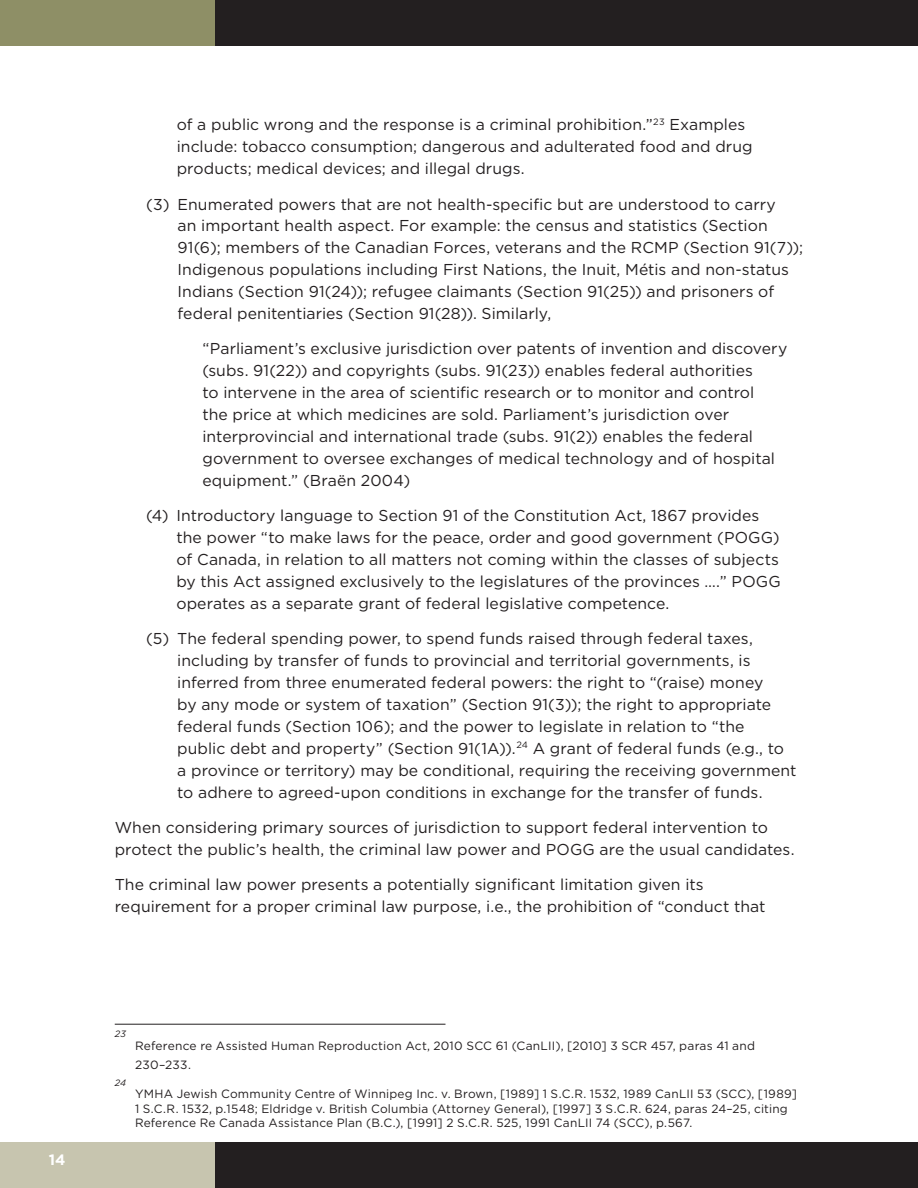
<style>
.page{position:relative;width:918px;height:1188px;background:#fff}
.page>*{position:absolute;margin:0;border:0;box-sizing:border-box;transform-origin:0 0}
.Body{font:15.75px/21.9px "Gotham";letter-spacing:.005em;color:#231f20}
.t1{font:700 15px "Gotham";color:#fff}
.Footnote{font:12px/14.4px "Gotham";letter-spacing:.015em;color:#231f20}
.Footnote-2{font:italic 9.15px "Gotham";color:#231f20}
</style>
<div class="page">
<div style="left:0;top:1143px;width:215px;height:45px;background:#c7c5af"></div>
<div style="left:0;top:0;width:215px;height:45px;background:#8e8f66"></div>
<div style="left:215px;top:1143px;width:703px;height:45px;background:#231f20"></div>
<div style="left:215px;top:0;width:703px;height:45px;background:#231f20"></div>
<hr style="left:115px;top:1024px;width:331px;height:1px;background:#231f20">
<p class="t1" style="left:49px;top:1150px;width:18px">14</p>
<p class="Body" style="left:177px;top:113px;width:577px">of a public wrong and the response is a criminal prohibition.”<sup>23</sup> Examples include: tobacco consumption; dangerous and adulterated food and drug products; medical devices; and illegal drugs.</p>
<p class="Body" style="left:178px;top:193px;width:627px;text-indent:-31px">(3) Enumerated powers that are not health-specific but are understood to carry<br>an important health aspect. For example: the census and statistics (Section 91(6); members of the Canadian Forces, veterans and the RCMP (Section 91(7)); Indigenous populations including First Nations, the Inuit, Métis and non-status Indians (Section 91(24)); refugee claimants (Section 91(25)) and prisoners of federal penitentiaries (Section 91(28)). Similarly,</p>
<p class="Body" style="left:202px;top:338px;width:586px">“Parliament’s exclusive jurisdiction over patents of invention and discovery (subs. 91(22)) and copyrights (subs. 91(23)) enables federal authorities<br>to intervene in the area of scientific research or to monitor and control<br>the price at which medicines are sold. Parliament’s jurisdiction over interprovincial and international trade (subs. 91(2)) enables the federal government to oversee exchanges of medical technology and of hospital equipment.” (Braën 2004)</p>
<p class="Body" style="left:176px;top:504px;width:606px;text-indent:-30px">(4) Introductory language to Section 91 of the Constitution Act, 1867 provides the power “to make laws for the peace, order and good government (POGG) of Canada, in relation to all matters not coming within the classes of subjects by this Act assigned exclusively to the legislatures of the provinces ….” POGG operates as a separate grant of federal legislative competence.</p>
<p class="Body" style="left:177px;top:627px;width:621px;text-indent:-31px">(5) The federal spending power, to spend funds raised through federal taxes, including by transfer of funds to provincial and territorial governments, is inferred from three enumerated federal powers: the right to “(raise) money<br>by any mode or system of taxation” (Section 91(3)); the right to appropriate federal funds (Section 106); and the power to legislate in relation to “the public debt and property” (Section 91(1A)).<sup>24</sup> A grant of federal funds (e.g., to a province or territory) may be conditional, requiring the receiving government to adhere to agreed-upon conditions in exchange for the transfer of funds.</p>
<p class="Body" style="left:115px;top:816px;width:681px">When considering primary sources of jurisdiction to support federal intervention to protect the public’s health, the criminal law power and POGG are the usual candidates.</p>
<p class="Body" style="left:115px;top:873px;width:652px">The criminal law power presents a potentially significant limitation given its requirement for a proper criminal law purpose, i.e., the prohibition of “conduct that</p>
<p class="Footnote-2" style="left:115px;top:1028px;width:13px">23</p>
<p class="Footnote-2" style="left:115px;top:1077px;width:13px">24</p>
<p class="Footnote" style="left:135px;top:1036px;width:622px;line-height:18.9px">Reference re Assisted Human Reproduction Act, 2010 SCC 61 (CanLII), [2010] 3 SCR 457, paras 41 and<br>230–233.</p>
<p class="Footnote" style="left:135px;top:1087px;width:664px">YMHA Jewish Community Centre of Winnipeg Inc. v. Brown, [1989] 1 S.C.R. 1532, 1989 CanLII 53 (SCC), [1989]<br>1 S.C.R. 1532, p.1548; Eldridge v. British Columbia (Attorney General), [1997] 3 S.C.R. 624, paras 24–25, citing<br>Reference Re Canada Assistance Plan (B.C.), [1991] 2 S.C.R. 525, 1991 CanLII 74 (SCC), p.567.</p>
</div>
